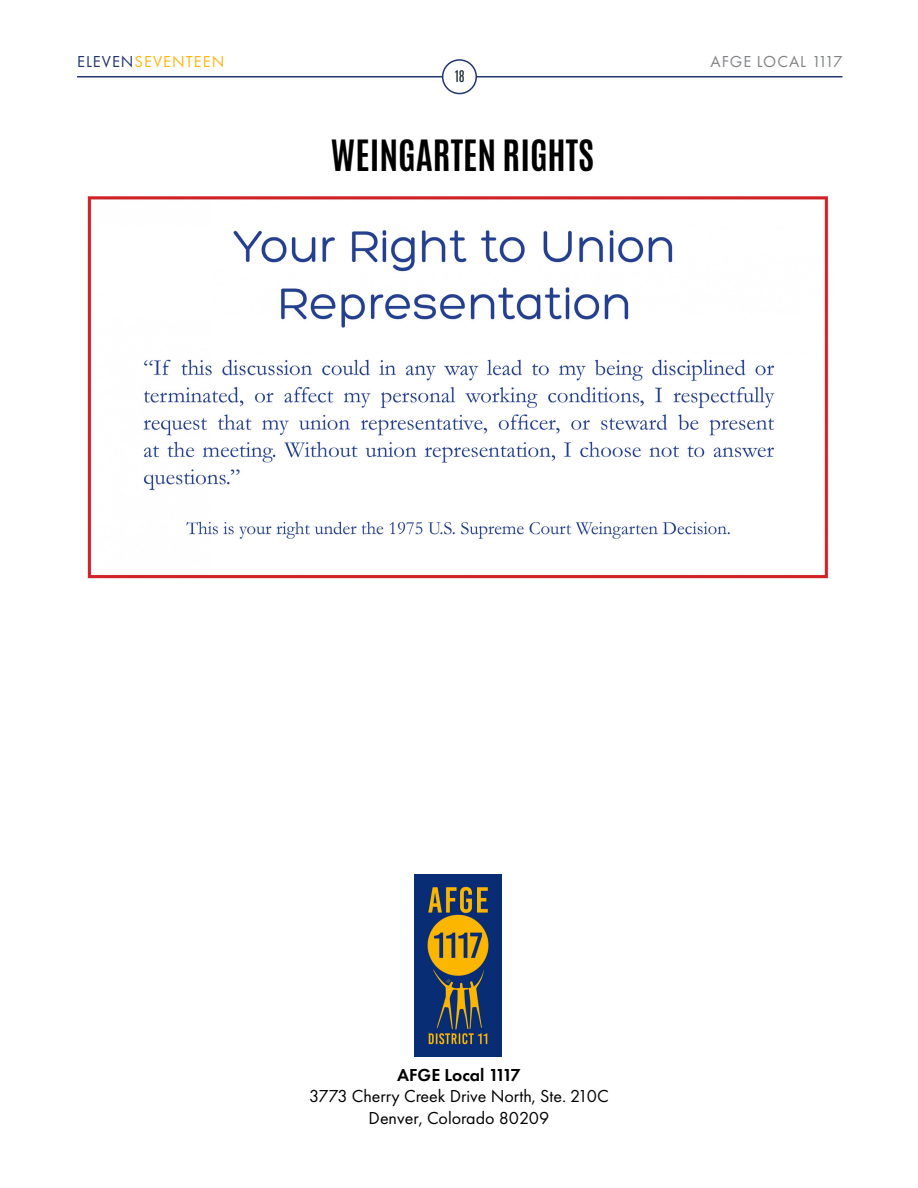
<style>
.page{position:relative;width:918px;height:1188px;background:#fff}
.page>*{position:absolute;margin:0;border:0;box-sizing:border-box;transform-origin:0 0}
.t1{font:700 36px "Antonio";color:#000}
.t2{font:18px/21.6px "Futura PT";color:#000;text-align:center}
.t3{font:600 18px "Futura PT";color:#000}
.t4{font:16.5px "Futura PT";letter-spacing:.06em;color:#fdb714}
.t5{font:16.5px "Futura PT";letter-spacing:.06em;color:#808285}
.t6{font:13.5px "Antonio";color:#1c2630}
.s1{color:#23356f}
</style>
<div class="page">
<hr style="left:77px;top:76px;width:765px;height:1px;background:#23356f">
<div style="left:443px;top:60px;width:33px;height:34px;background:#fff;border-radius:50%"></div>
<div style="left:442px;top:59px;width:35px;height:35px;border:2px solid #23356f;border-radius:50%"></div>
<img style="left:87px;top:196px;width:742px;height:383px">
<img style="left:414px;top:875px;width:88px;height:181px">
<p class="t4" style="left:77px;top:51px;width:149px"><span class="s1">ELEVEN</span>SEVENTEEN</p>
<p class="t5" style="left:710px;top:52px;width:134px">AFGE LOCAL 1117</p>
<p class="t6" style="left:455px;top:67px;width:12px">18</p>
<h1 class="t1" style="left:331px;top:128px;width:265px">WEINGARTEN RIGHTS</h1>
<p class="t3" style="left:397px;top:1063px;width:125px">AFGE Local 1117</p>
<p class="t2" style="left:309px;top:1085px;width:301px">3773 Cherry Creek Drive North, Ste. 210C<br>Denver, Colorado 80209</p>
</div>
